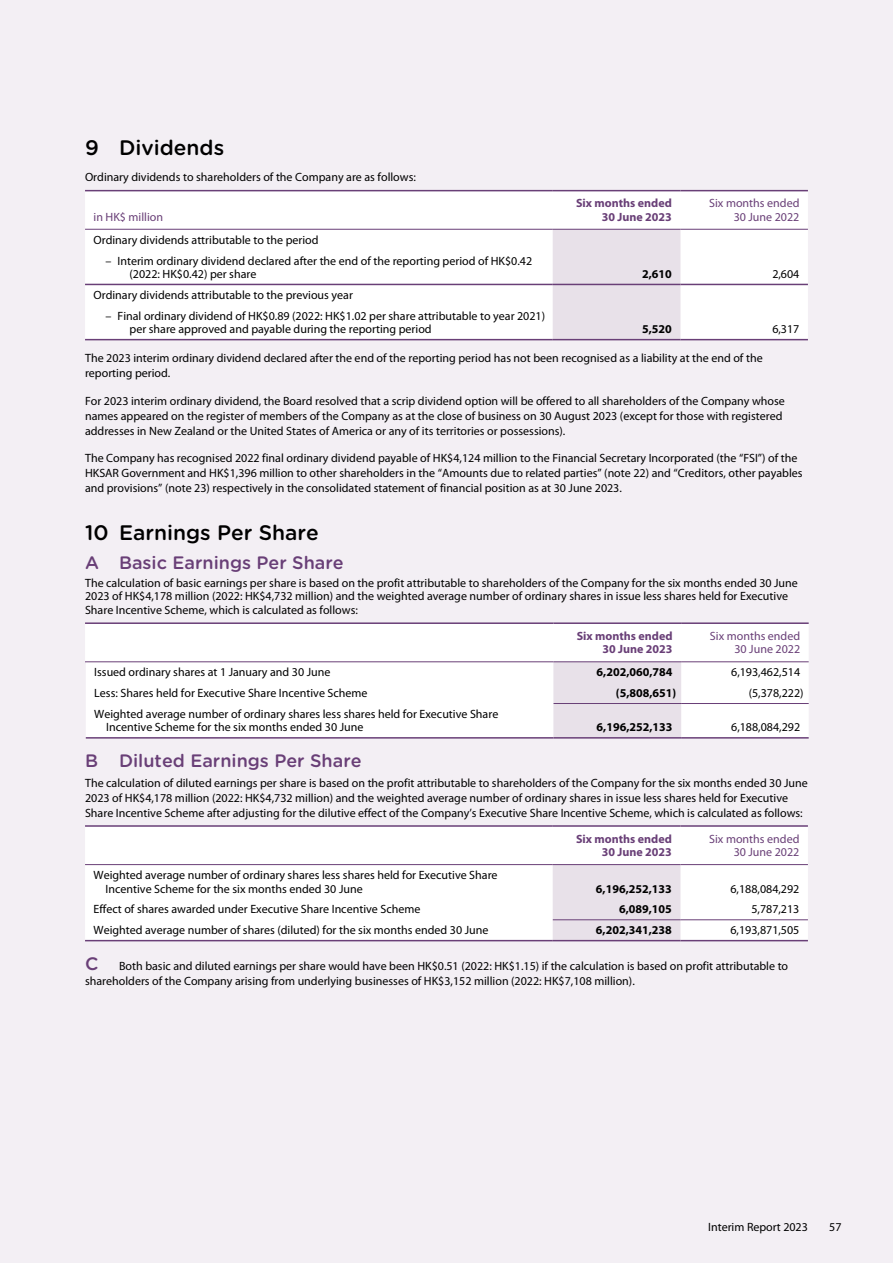
<style>
.page{position:relative;width:893px;height:1263px;background:#f3eff4}
.page>*{position:absolute;margin:0;border:0;box-sizing:border-box;transform-origin:0 0}
.t1{font:500 21px "Gotham Rounded";color:#000}
.t2{font:500 18px "Gotham Rounded";color:#693f77}
.t3{font:12px/15px "Myriad Pro";color:#000}
.t4{font:12px/13.5px "Myriad Pro";color:#693f77;text-align:right}
.t5{font:700 12px "Myriad Pro";color:#000}
.t6{font:700 12px/13.5px "Myriad Pro";color:#693f77;text-align:right}
.s1{font-family:"Gotham Rounded";font-weight:500;font-size:18px;color:#693f77}
</style>
<div class="page">
<div style="left:85px;top:191px;width:723px;height:148px;background:#fff"></div>
<div style="left:553px;top:230px;width:127px;height:109px;background:#e8e1e9"></div>
<hr style="left:85px;top:190px;width:468px;height:1px;background:#693f77">
<hr style="left:553px;top:190px;width:127px;height:1px;background:#693f77">
<hr style="left:680px;top:190px;width:128px;height:1px;background:#693f77">
<hr style="left:85px;top:229px;width:468px;height:1px;background:#693f77">
<hr style="left:553px;top:229px;width:127px;height:1px;background:#693f77">
<hr style="left:680px;top:229px;width:128px;height:1px;background:#693f77">
<hr style="left:85px;top:339px;width:468px;height:1px;background:#693f77">
<hr style="left:553px;top:339px;width:127px;height:1px;background:#693f77">
<hr style="left:680px;top:339px;width:128px;height:1px;background:#693f77">
<hr style="left:85px;top:284px;width:468px;height:1px;background:#693f77">
<hr style="left:553px;top:284px;width:127px;height:1px;background:#693f77">
<hr style="left:680px;top:284px;width:128px;height:1px;background:#693f77">
<div style="left:86px;top:624px;width:723px;height:113px;background:#fff"></div>
<div style="left:554px;top:662px;width:127px;height:75px;background:#e8e1e9"></div>
<hr style="left:85px;top:622px;width:469px;height:2px;background:#693f77">
<hr style="left:554px;top:622px;width:127px;height:2px;background:#693f77">
<hr style="left:681px;top:622px;width:128px;height:2px;background:#693f77">
<hr style="left:86px;top:737px;width:468px;height:2px;background:#693f77">
<hr style="left:554px;top:737px;width:127px;height:2px;background:#693f77">
<hr style="left:681px;top:737px;width:128px;height:2px;background:#693f77">
<hr style="left:554px;top:703px;width:127px;height:1px;background:#693f77">
<hr style="left:681px;top:703px;width:128px;height:1px;background:#693f77">
<hr style="left:85px;top:624px;width:2px;height:37px;background:#fff">
<hr style="left:85px;top:661px;width:469px;height:1px;background:#693f77">
<hr style="left:554px;top:661px;width:127px;height:1px;background:#693f77">
<hr style="left:681px;top:661px;width:128px;height:1px;background:#693f77">
<div style="left:85px;top:827px;width:723px;height:113px;background:#fff"></div>
<div style="left:553px;top:865px;width:127px;height:75px;background:#e8e1e9"></div>
<hr style="left:85px;top:825px;width:468px;height:2px;background:#693f77">
<hr style="left:553px;top:825px;width:127px;height:2px;background:#693f77">
<hr style="left:680px;top:825px;width:128px;height:2px;background:#693f77">
<hr style="left:85px;top:864px;width:468px;height:1px;background:#693f77">
<hr style="left:553px;top:864px;width:127px;height:1px;background:#693f77">
<hr style="left:680px;top:864px;width:128px;height:1px;background:#693f77">
<hr style="left:85px;top:940px;width:468px;height:1px;background:#693f77">
<hr style="left:553px;top:940px;width:127px;height:1px;background:#693f77">
<hr style="left:680px;top:940px;width:128px;height:1px;background:#693f77">
<hr style="left:553px;top:919px;width:127px;height:1px;background:#693f77">
<hr style="left:680px;top:919px;width:128px;height:1px;background:#693f77">
<h1 class="t1" style="left:85px;top:133px;width:141px">9 Dividends</h1>
<p class="t3" style="left:85px;top:170px;width:332px">Ordinary dividends to shareholders of the Company are as follows:</p>
<p class="t4" style="left:94px;top:210px;width:71px">in HK$ million</p>
<p class="t3" style="left:94px;top:232px;width:227px">Ordinary dividends attributable to the period</p>
<p class="t3" style="left:130px;top:254px;width:404px;line-height:13.5px;text-indent:-24px">– Interim ordinary dividend declared after the end of the reporting period of HK$0.42 (2022: HK$0.42) per share</p>
<p class="t6" style="left:576px;top:196px;width:97px">Six months ended<br>30 June 2023</p>
<p class="t4" style="left:709px;top:197px;width:92px">Six months ended<br>30 June 2022</p>
<p class="t5" style="left:642px;top:266px;width:31px">2,610</p>
<p class="t3" style="left:772px;top:267px;width:29px">2,604</p>
<p class="t3" style="left:94px;top:288px;width:261px">Ordinary dividends attributable to the previous year</p>
<p class="t3" style="left:130px;top:309px;width:417px;line-height:13.5px;text-indent:-24px">– Final ordinary dividend of HK$0.89 (2022: HK$1.02 per share attributable to year 2021) per share approved and payable during the reporting period</p>
<p class="t5" style="left:642px;top:321px;width:31px">5,520</p>
<p class="t3" style="left:772px;top:322px;width:29px">6,317</p>
<p class="t3" style="left:85px;top:350px;width:679px">The 2023 interim ordinary dividend declared after the end of the reporting period has not been recognised as a liability at the end of the reporting period.</p>
<p class="t3" style="left:85px;top:393px;width:701px">For 2023 interim ordinary dividend, the Board resolved that a scrip dividend option will be offered to all shareholders of the Company whose names appeared on the register of members of the Company as at the close of business on 30 August 2023 (except for those with registered addresses in New Zealand or the United States of America or any of its territories or possessions).</p>
<p class="t3" style="left:85px;top:451px;width:719px">The Company has recognised 2022 final ordinary dividend payable of HK$4,124 million to the Financial Secretary Incorporated (the “FSI”) of the<br>HKSAR Government and HK$1,396 million to other shareholders in the “Amounts due to related parties” (note 22) and “Creditors, other payables and provisions” (note 23) respectively in the consolidated statement of financial position as at 30 June 2023.</p>
<h1 class="t1" style="left:85px;top:518px;width:235px">10 Earnings Per Share</h1>
<h2 class="t2" style="left:85px;top:550px;width:260px">A Basic Earnings Per Share</h2>
<p class="t3" style="left:85px;top:576px;width:714px;line-height:13.5px">The calculation of basic earnings per share is based on the profit attributable to shareholders of the Company for the six months ended 30 June<br>2023 of HK$4,178 million (2022: HK$4,732 million) and the weighted average number of ordinary shares in issue less shares held for Executive<br>Share Incentive Scheme, which is calculated as follows:</p>
<p class="t6" style="left:577px;top:629px;width:97px">Six months ended<br>30 June 2023</p>
<p class="t4" style="left:710px;top:629px;width:92px">Six months ended<br>30 June 2022</p>
<p class="t3" style="left:94px;top:665px;width:238px">Issued ordinary shares at 1 January and 30 June</p>
<p class="t5" style="left:597px;top:664px;width:77px">6,202,060,784</p>
<p class="t3" style="left:731px;top:665px;width:71px">6,193,462,514</p>
<p class="t3" style="left:94px;top:686px;width:275px">Less: Shares held for Executive Share Incentive Scheme</p>
<p class="t5" style="left:616px;top:685px;width:62px">(5,808,651)</p>
<p class="t3" style="left:749px;top:686px;width:56px">(5,378,222)</p>
<p class="t3" style="left:106px;top:707px;width:394px;line-height:13.5px;text-indent:-12px">Weighted average number of ordinary shares less shares held for Executive Share<br>Incentive Scheme for the six months ended 30 June</p>
<p class="t5" style="left:597px;top:720px;width:77px">6,196,252,133</p>
<p class="t3" style="left:731px;top:720px;width:71px">6,188,084,292</p>
<h2 class="t2" style="left:85px;top:748px;width:278px">B Diluted Earnings Per Share</h2>
<p class="t3" style="left:85px;top:775px;width:724px">The calculation of diluted earnings per share is based on the profit attributable to shareholders of the Company for the six months ended 30 June<br>2023 of HK$4,178 million (2022: HK$4,732 million) and the weighted average number of ordinary shares in issue less shares held for Executive<br>Share Incentive Scheme after adjusting for the dilutive effect of the Company’s Executive Share Incentive Scheme, which is calculated as follows:</p>
<p class="t6" style="left:576px;top:831px;width:97px">Six months ended<br>30 June 2023</p>
<p class="t4" style="left:709px;top:832px;width:92px">Six months ended<br>30 June 2022</p>
<p class="t3" style="left:106px;top:868px;width:394px;line-height:13.5px;text-indent:-12px">Weighted average number of ordinary shares less shares held for Executive Share<br>Incentive Scheme for the six months ended 30 June</p>
<p class="t5" style="left:596px;top:881px;width:77px">6,196,252,133</p>
<p class="t3" style="left:730px;top:881px;width:71px">6,188,084,292</p>
<p class="t3" style="left:94px;top:902px;width:328px">Effect of shares awarded under Executive Share Incentive Scheme</p>
<p class="t5" style="left:619px;top:901px;width:54px">6,089,105</p>
<p class="t3" style="left:751px;top:902px;width:50px">5,787,213</p>
<p class="t3" style="left:94px;top:923px;width:396px">Weighted average number of shares (diluted) for the six months ended 30 June</p>
<p class="t5" style="left:596px;top:922px;width:77px">6,202,341,238</p>
<p class="t3" style="left:730px;top:923px;width:71px">6,193,871,505</p>
<p class="t3" style="left:85px;top:959px;width:705px"><span class="s1">C</span> Both basic and diluted earnings per share would have been HK$0.51 (2022: HK$1.15) if the calculation is based on profit attributable to shareholders of the Company arising from underlying businesses of HK$3,152 million (2022: HK$7,108 million).</p>
<p class="t3" style="left:708px;top:1219px;width:101px">Interim Report 2023</p>
<p class="t3" style="left:829px;top:1219px;width:14px">57</p>
</div>
